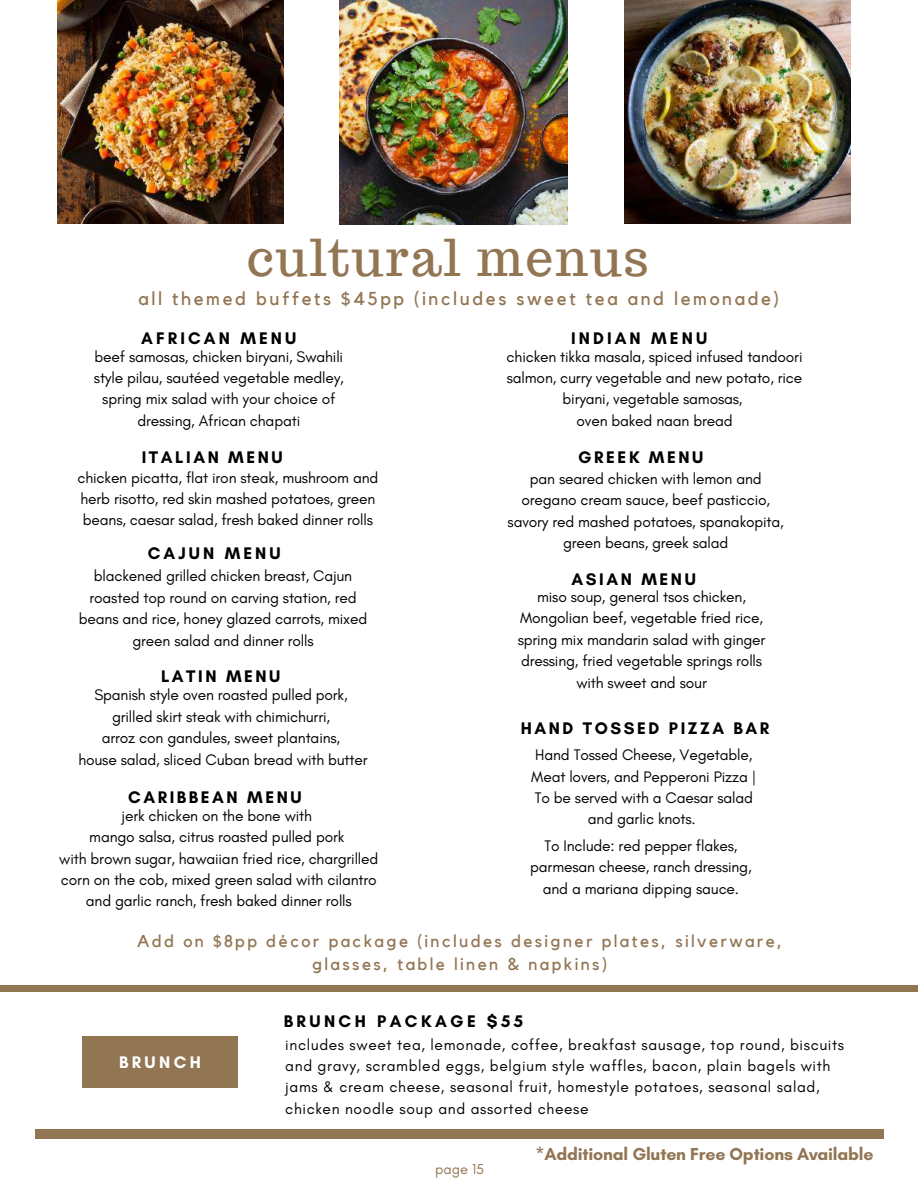
<style>
.page{position:relative;width:918px;height:1188px;background:#fff}
.page>*{position:absolute;margin:0;border:0;box-sizing:border-box;transform-origin:0 0}
.t1{font:49.8px "Trocchi";letter-spacing:.04em;color:#927553}
.t2{font:18.75px "Kollektif";letter-spacing:.14em;color:#927553}
.t3{font:700 17.7px "Glacial Indifference";letter-spacing:-.01em;color:#927553}
.t4{font:17.1px/23.7px "Kollektif";letter-spacing:.14em;color:#927553;text-align:center}
.t5{font:700 17.1px "Glacial Indifference";letter-spacing:.15em;color:#000}
.t6{font:700 17.1px "Glacial Indifference";letter-spacing:.18em;color:#000}
.t7{font:700 17.1px "Glacial Indifference";letter-spacing:.2em;color:#000}
.t8{font:700 17.1px "Glacial Indifference";letter-spacing:.2em;color:#fff}
.t9{font:15.6px/21.3px "Glacial Indifference";letter-spacing:-.01em;color:#000;text-align:center}
.t10{font:15.6px/21.3px "Glacial Indifference";letter-spacing:.04em;color:#000}
.t11{font:14.7px "Glacial Indifference";color:#927553}
</style>
<div class="page">
<img style="left:58px;top:0;width:226px;height:224px">
<img style="left:340px;top:0;width:228px;height:225px">
<img style="left:624px;top:0;width:226px;height:224px">
<div style="left:0;top:985px;width:918px;height:7px;background:#927553"></div>
<div style="left:83px;top:1036px;width:155px;height:52px;background:#927553"></div>
<div style="left:35px;top:1129px;width:848px;height:9px;background:#927553"></div>
<h1 class="t1" style="left:247px;top:225px;width:403px">cultural menus</h1>
<p class="t2" style="left:138px;top:290px;width:642px">all themed buffets $45pp (includes sweet tea and lemonade)</p>
<p class="t6" style="left:141px;top:327px;width:157px">AFRICAN MENU</p>
<p class="t9" style="left:94px;top:346px;width:251px">beef samosas, chicken biryani, Swahili style pilau, sautéed vegetable medley, spring mix salad with your choice of dressing, African chapati</p>
<p class="t5" style="left:142px;top:447px;width:143px">ITALIAN MENU</p>
<p class="t9" style="left:78px;top:467px;width:302px;text-align:left">chicken picatta, flat iron steak, mushroom and herb risotto, red skin mashed potatoes, green beans, caesar salad, fresh baked dinner rolls</p>
<p class="t6" style="left:148px;top:543px;width:134px">CAJUN MENU</p>
<p class="t9" style="left:79px;top:565px;width:290px">blackened grilled chicken breast, Cajun roasted top round on carving station, red beans and rice, honey glazed carrots, mixed green salad and dinner rolls</p>
<p class="t5" style="left:161px;top:666px;width:121px">LATIN MENU</p>
<p class="t9" style="left:78px;top:684px;width:291px">Spanish style oven roasted pulled pork, grilled skirt steak with chimichurri,<br>arroz con gandules, sweet plantains,<br>house salad, sliced Cuban bread with butter</p>
<p class="t5" style="left:128px;top:787px;width:175px">CARIBBEAN MENU</p>
<p class="t9" style="left:59px;top:805px;width:321px">jerk chicken on the bone with<br>mango salsa, citrus roasted pulled pork<br>with brown sugar, hawaiian fried rice, chargrilled corn on the cob, mixed green salad with cilantro and garlic ranch, fresh baked dinner rolls</p>
<p class="t6" style="left:571px;top:328px;width:138px">INDIAN MENU</p>
<p class="t9" style="left:507px;top:346px;width:297px">chicken tikka masala, spiced infused tandoori salmon, curry vegetable and new potato, rice biryani, vegetable samosas,<br>oven baked naan bread</p>
<p class="t5" style="left:578px;top:446px;width:127px">GREEK MENU</p>
<p class="t9" style="left:508px;top:468px;width:278px">pan seared chicken with lemon and oregano cream sauce, beef pasticcio, savory red mashed potatoes, spanakopita, green beans, greek salad</p>
<p class="t5" style="left:572px;top:569px;width:126px">ASIAN MENU</p>
<p class="t9" style="left:518px;top:586px;width:249px">miso soup, general tsos chicken, Mongolian beef, vegetable fried rice, spring mix mandarin salad with ginger dressing, fried vegetable springs rolls with sweet and sour</p>
<p class="t5" style="left:521px;top:718px;width:250px">HAND TOSSED PIZZA BAR</p>
<p class="t9" style="left:531px;top:744px;width:227px">Hand Tossed Cheese, Vegetable,<br>Meat lovers, and Pepperoni Pizza |<br>To be served with a Caesar salad and garlic knots.</p>
<p class="t9" style="left:530px;top:835px;width:223px">To Include: red pepper flakes, parmesan cheese, ranch dressing, and a mariana dipping sauce.</p>
<p class="t4" style="left:137px;top:930px;width:647px">Add on $8pp décor package (includes designer plates, silverware, glasses, table linen &amp; napkins)</p>
<p class="t8" style="left:119px;top:1051px;width:84px">BRUNCH</p>
<p class="t7" style="left:284px;top:1011px;width:241px">BRUNCH PACKAGE $55</p>
<p class="t10" style="left:285px;top:1033px;width:560px">includes sweet tea, lemonade, coffee, breakfast sausage, top round, biscuits and gravy, scrambled eggs, belgium style waffles, bacon, plain bagels with jams &amp; cream cheese, seasonal fruit, homestyle potatoes, seasonal salad, chicken noodle soup and assorted cheese</p>
<p class="t11" style="left:435px;top:1160px;width:51px">page 15</p>
<p class="t3" style="left:536px;top:1144px;width:340px">*Additional Gluten Free Options Available</p>
</div>
